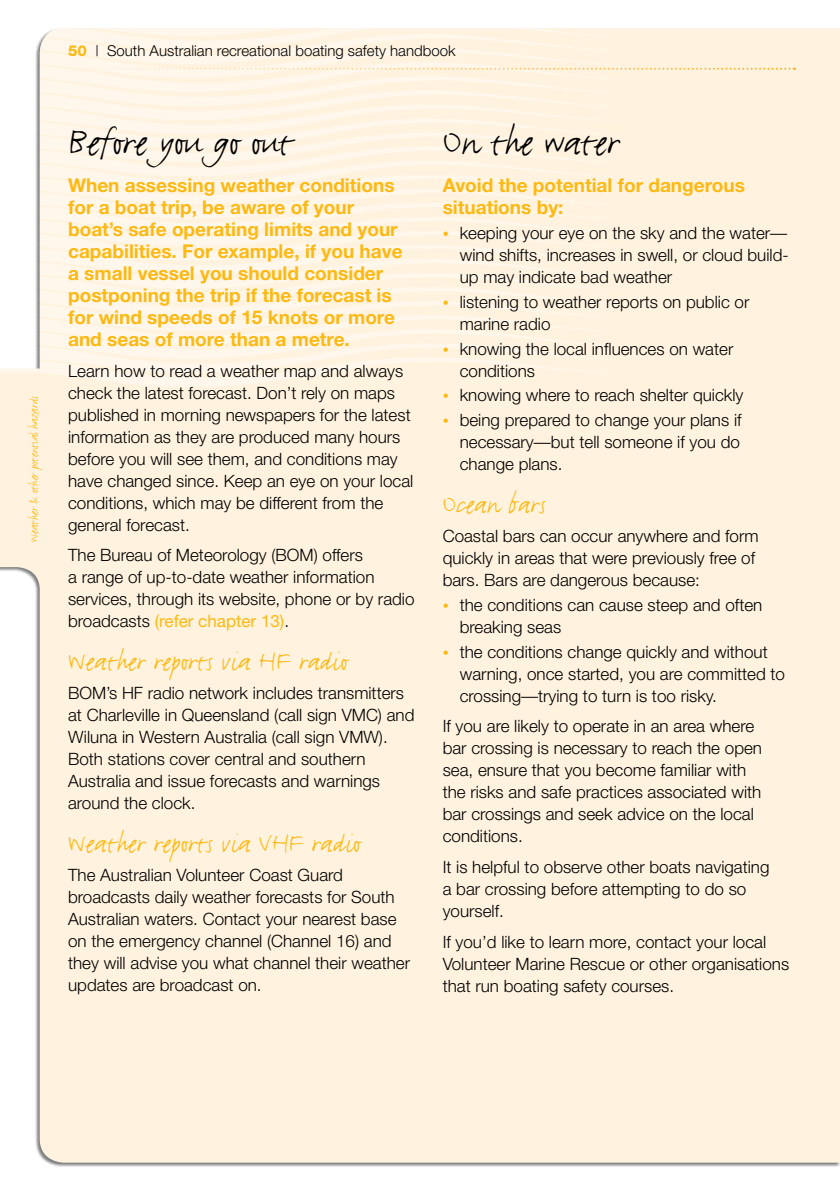
<style>
.page{position:relative;width:840px;height:1191px;background:#fff}
.page>*{position:absolute;margin:0;border:0;box-sizing:border-box;transform-origin:0 0}
.t1{font:42px "FF Justlefthand";color:#000}
.t2{font:30px "FF Justlefthand";color:#fdb913}
.t3{font:700 19px/22px "Helvetica Neue";color:#fdb913}
.t4{font:300 17px/22px "Helvetica Neue";color:#000}
.t5{font:300 15px "Helvetica Neue";color:#000}
.t6{font:14px "FF Justlefthand";letter-spacing:-.01em;color:#fdb913}
.s1{font-weight:800;color:#fdb913}
.s2{font-weight:400;color:#fdb913}
.s3{font-size:12px;color:#fdb913}
</style>
<div class="page">
<svg style="left:839px;top:28px;width:1px;height:1134px"></svg>
<div style="left:0;top:28px;width:839px;height:1134px;background:#fff3df"></div>
<svg style="left:0;top:28px;width:794px;height:359px"></svg>
<p class="t5" style="left:68px;top:42px;width:389px"><span class="s1">50</span> | South Australian recreational boating safety handbook</p>
<p class="t6" style="left:25px;top:542px;width:148px;rotate:-90deg">Weather &amp; other potential hazards</p>
<h1 class="t1" style="left:68px;top:116px;width:226px">Before you go out</h1>
<p class="t3" style="left:68px;top:174px;width:336px">When assessing weather conditions for a boat trip, be aware of your boat’s safe operating limits and your capabilities. For example, if you have a small vessel you should consider postponing the trip if the forecast is for wind speeds of 15 knots or more and seas of more than a metre.</p>
<p class="t4" style="left:68px;top:359px;width:346px">Learn how to read a weather map and always check the latest forecast. Don’t rely on maps published in morning newspapers for the latest information as they are produced many hours before you will see them, and conditions may have changed since. Keep an eye on your local conditions, which may be different from the general forecast.</p>
<p class="t4" style="left:68px;top:544px;width:348px">The Bureau of Meteorology (BOM) offers<br>a range of up-to-date weather information services, through its website, phone or by radio broadcasts <span class="s2">(refer chapter 13)</span>.</p>
<h2 class="t2" style="left:68px;top:642px;width:281px">Weather reports via HF radio</h2>
<p class="t4" style="left:68px;top:681px;width:348px">BOM’s HF radio network includes transmitters at Charleville in Queensland (call sign VMC) and Wiluna in Western Australia (call sign VMW).<br>Both stations cover central and southern Australia and issue forecasts and warnings around the clock.</p>
<h2 class="t2" style="left:68px;top:824px;width:294px">Weather reports via VHF radio</h2>
<p class="t4" style="left:68px;top:863px;width:343px">The Australian Volunteer Coast Guard broadcasts daily weather forecasts for South Australian waters. Contact your nearest base on the emergency channel (Channel 16) and they will advise you what channel their weather updates are broadcast on.</p>
<h1 class="t1" style="left:442px;top:116px;width:178px">On the water</h1>
<p class="t3" style="left:442px;top:174px;width:303px">Avoid the potential for dangerous situations by:</p>
<p class="t4" style="left:459px;top:221px;width:330px;text-align:justify;text-indent:-17px"><span class="s3">•</span> keeping your eye on the sky and the water— wind shifts, increases in swell, or cloud build&shy;up may indicate bad weather</p>
<p class="t4" style="left:459px;top:290px;width:291px;text-indent:-17px"><span class="s3">•</span> listening to weather reports on public or marine radio</p>
<p class="t4" style="left:459px;top:337px;width:275px;text-indent:-17px"><span class="s3">•</span> knowing the local influences on water conditions</p>
<p class="t4" style="left:442px;top:384px;width:302px"><span class="s3">•</span> knowing where to reach shelter quickly</p>
<p class="t4" style="left:459px;top:409px;width:283px;text-align:justify;text-indent:-17px"><span class="s3">•</span> being prepared to change your plans if necessary—but tell someone if you do change plans.</p>
<h2 class="t2" style="left:442px;top:485px;width:104px">Ocean bars</h2>
<p class="t4" style="left:442px;top:525px;width:317px">Coastal bars can occur anywhere and form quickly in areas that were previously free of bars. Bars are dangerous because:</p>
<p class="t4" style="left:459px;top:593px;width:304px;text-indent:-17px"><span class="s3">•</span> the conditions can cause steep and often breaking seas</p>
<p class="t4" style="left:459px;top:640px;width:326px;text-indent:-17px"><span class="s3">•</span> the conditions change quickly and without warning, once started, you are committed to crossing—trying to turn is too risky.</p>
<p class="t4" style="left:442px;top:715px;width:321px">If you are likely to operate in an area where bar crossing is necessary to reach the open sea, ensure that you become familiar with the risks and safe practices associated with bar crossings and seek advice on the local conditions.</p>
<p class="t4" style="left:442px;top:855px;width:328px">It is helpful to observe other boats navigating a bar crossing before attempting to do so yourself.</p>
<p class="t4" style="left:442px;top:930px;width:348px">If you’d like to learn more, contact your local<br>Volunteer Marine Rescue or other organisations that run boating safety courses.</p>
</div>
